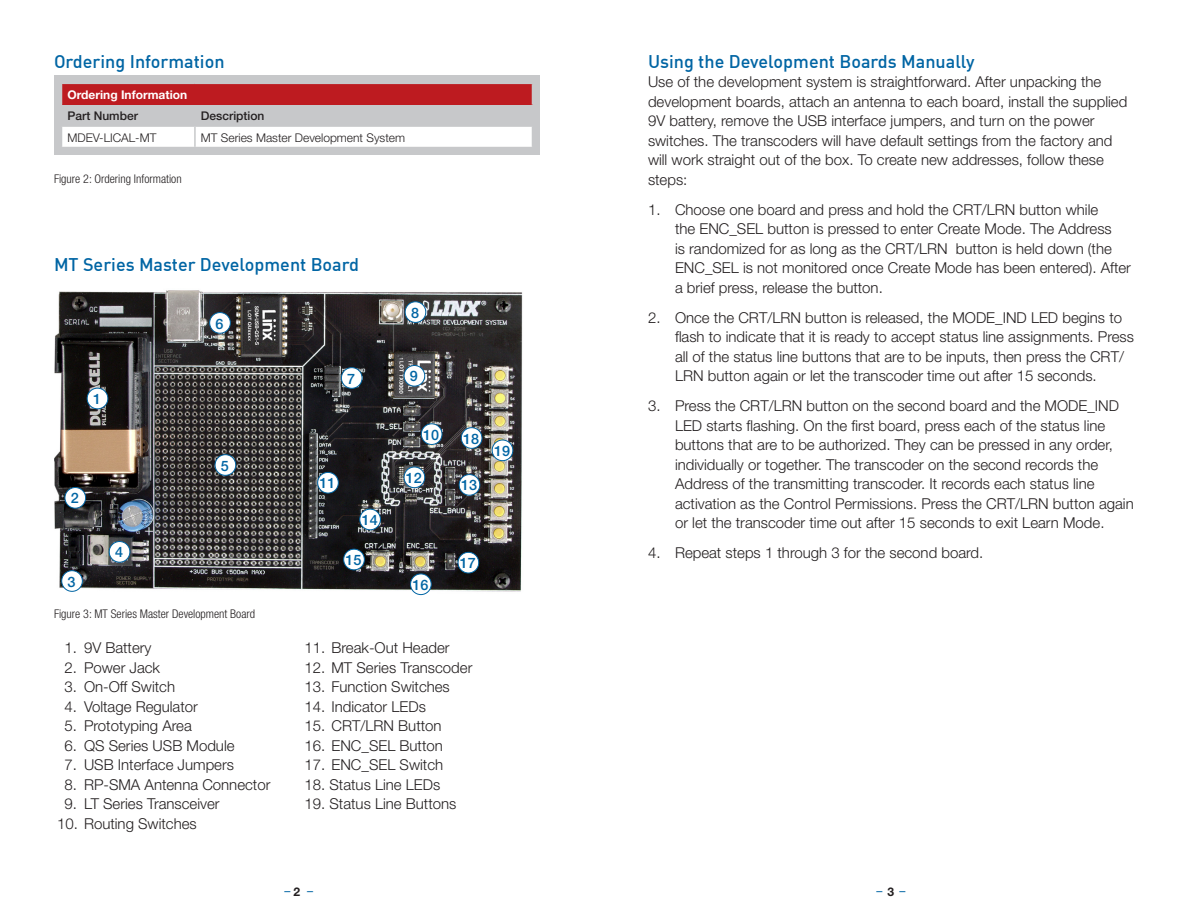
<style>
.page{position:relative;width:1188px;height:918px;background:#fff}
.page>*{position:absolute;margin:0;border:0;box-sizing:border-box;transform-origin:0 0}
.t1{font:500 18px "DIN Offc";color:#0065a4}
.t2{font:300 15px/19.5px "Helvetica Neue";color:#231f20}
.t3{font:500 14.4px "Helvetica Neue";color:#0065a4}
.t4{font:300 condensed 12px "Helvetica Neue";color:#231f20}
.t5{font:300 12px "Helvetica Neue";color:#231f20}
.t6{font:500 12px "Helvetica Neue";color:#231f20}
.t7{font:700 12px "Helvetica Neue";color:#fff}
.t8{font:12px "Helvetica Neue";color:#0065a4}
.s1{font-weight:700;color:#231f20}
</style>
<div class="page">
<img style="left:54px;top:290px;width:469px;height:305px">
<div style="left:54px;top:76px;width:486px;height:79px;background:#c7c8ca"></div>
<div style="left:62px;top:83px;width:471px;height:22px;background:#bd1b20"></div>
<hr style="left:61px;top:83px;width:134px;height:1px;background:#c7c8ca">
<hr style="left:195px;top:83px;width:338px;height:1px;background:#c7c8ca">
<svg style="left:532px;top:84px;width:1px;height:21px"></svg>
<div style="left:62px;top:127px;width:470px;height:20px;background:#fff"></div>
<div style="left:109px;top:542px;width:21px;height:20px;background:#fff;border-radius:50%"></div>
<div style="left:109px;top:541px;width:21px;height:21px;border:1px solid #0065a4;border-radius:50%"></div>
<div style="left:87px;top:388px;width:21px;height:21px;background:#fff;border-radius:50%"></div>
<div style="left:87px;top:388px;width:21px;height:21px;border:1px solid #0065a4;border-radius:50%"></div>
<div style="left:65px;top:488px;width:21px;height:20px;background:#fff;border-radius:50%"></div>
<div style="left:65px;top:487px;width:21px;height:21px;border:1px solid #0065a4;border-radius:50%"></div>
<div style="left:62px;top:571px;width:20px;height:20px;background:#fff;border-radius:50%"></div>
<div style="left:62px;top:571px;width:21px;height:21px;border:1px solid #0065a4;border-radius:50%"></div>
<div style="left:421px;top:424px;width:21px;height:20px;background:#fff;border-radius:50%"></div>
<div style="left:421px;top:424px;width:21px;height:21px;border:1px solid #0065a4;border-radius:50%"></div>
<div style="left:210px;top:313px;width:20px;height:20px;background:#fff;border-radius:50%"></div>
<div style="left:210px;top:312px;width:20px;height:21px;border:1px solid #0065a4;border-radius:50%"></div>
<div style="left:341px;top:368px;width:21px;height:20px;background:#fff;border-radius:50%"></div>
<div style="left:341px;top:367px;width:21px;height:21px;border:1px solid #0065a4;border-radius:50%"></div>
<div style="left:405px;top:302px;width:21px;height:20px;background:#fff;border-radius:50%"></div>
<div style="left:405px;top:302px;width:21px;height:21px;border:1px solid #0065a4;border-radius:50%"></div>
<div style="left:360px;top:509px;width:20px;height:21px;background:#fff;border-radius:50%"></div>
<div style="left:360px;top:509px;width:21px;height:21px;border:1px solid #0065a4;border-radius:50%"></div>
<div style="left:215px;top:455px;width:21px;height:20px;background:#fff;border-radius:50%"></div>
<div style="left:215px;top:455px;width:21px;height:20px;border:1px solid #0065a4;border-radius:50%"></div>
<div style="left:404px;top:365px;width:21px;height:21px;background:#fff;border-radius:50%"></div>
<div style="left:404px;top:365px;width:21px;height:21px;border:1px solid #0065a4;border-radius:50%"></div>
<div style="left:318px;top:472px;width:20px;height:21px;background:#fff;border-radius:50%"></div>
<div style="left:318px;top:472px;width:20px;height:21px;border:1px solid #0065a4;border-radius:50%"></div>
<div style="left:459px;top:475px;width:21px;height:20px;background:#fff;border-radius:50%"></div>
<div style="left:459px;top:474px;width:21px;height:21px;border:1px solid #0065a4;border-radius:50%"></div>
<div style="left:404px;top:467px;width:21px;height:21px;background:#fff;border-radius:50%"></div>
<div style="left:404px;top:467px;width:21px;height:21px;border:1px solid #0065a4;border-radius:50%"></div>
<div style="left:344px;top:549px;width:20px;height:21px;background:#fff;border-radius:50%"></div>
<div style="left:344px;top:549px;width:21px;height:21px;border:1px solid #0065a4;border-radius:50%"></div>
<div style="left:411px;top:574px;width:20px;height:21px;background:#fff;border-radius:50%"></div>
<div style="left:410px;top:574px;width:21px;height:21px;border:1px solid #0065a4;border-radius:50%"></div>
<div style="left:458px;top:552px;width:21px;height:21px;background:#fff;border-radius:50%"></div>
<div style="left:458px;top:552px;width:21px;height:21px;border:1px solid #0065a4;border-radius:50%"></div>
<div style="left:461px;top:428px;width:21px;height:20px;background:#fff;border-radius:50%"></div>
<div style="left:461px;top:428px;width:21px;height:20px;border:1px solid #0065a4;border-radius:50%"></div>
<div style="left:492px;top:440px;width:21px;height:21px;background:#fff;border-radius:50%"></div>
<div style="left:492px;top:440px;width:21px;height:21px;border:1px solid #0065a4;border-radius:50%"></div>
<p class="t1" style="left:54px;top:55px;width:172px">Ordering Information</p>
<p class="t7" style="left:68px;top:90px;width:121px">Ordering Information</p>
<p class="t6" style="left:68px;top:111px;width:72px">Part Number</p>
<p class="t6" style="left:201px;top:111px;width:65px">Description</p>
<p class="t5" style="left:68px;top:133px;width:90px">MDEV-LICAL-MT</p>
<p class="t5" style="left:201px;top:133px;width:206px">MT Series Master Development System</p>
<p class="t4" style="left:54px;top:174px;width:129px">Figure 2: Ordering Information</p>
<p class="t1" style="left:54px;top:258px;width:307px">MT Series Master Development Board</p>
<p class="t3" style="left:216px;top:318px;width:10px">6</p>
<p class="t3" style="left:411px;top:307px;width:10px">8</p>
<p class="t3" style="left:93px;top:394px;width:10px">1</p>
<p class="t3" style="left:71px;top:493px;width:10px">2</p>
<p class="t3" style="left:68px;top:576px;width:10px">3</p>
<p class="t3" style="left:115px;top:547px;width:10px">4</p>
<p class="t3" style="left:221px;top:460px;width:10px">5</p>
<p class="t4" style="left:54px;top:609px;width:203px">Figure 3: MT Series Master Development Board</p>
<p class="t2" style="left:64px;top:639px;width:89px">1. 9V Battery</p>
<p class="t2" style="left:64px;top:659px;width:97px">2. Power Jack</p>
<p class="t2" style="left:64px;top:678px;width:112px">3. On-Off Switch</p>
<p class="t2" style="left:64px;top:698px;width:135px">4. Voltage Regulator</p>
<p class="t2" style="left:64px;top:717px;width:129px">5. Prototyping Area</p>
<p class="t2" style="left:64px;top:737px;width:172px">6. QS Series USB Module</p>
<p class="t2" style="left:64px;top:756px;width:171px">7. USB Interface Jumpers</p>
<p class="t2" style="left:64px;top:776px;width:207px">8. RP-SMA Antenna Connector</p>
<p class="t2" style="left:64px;top:795px;width:157px">9. LT Series Transceiver</p>
<p class="t2" style="left:57px;top:815px;width:141px">10. Routing Switches</p>
<p class="t3" style="left:347px;top:373px;width:10px">7</p>
<p class="t3" style="left:410px;top:371px;width:10px">9</p>
<p class="t3" style="left:423px;top:429px;width:18px">10</p>
<p class="t3" style="left:463px;top:433px;width:18px">18</p>
<p class="t3" style="left:406px;top:472px;width:18px">12</p>
<p class="t3" style="left:320px;top:478px;width:18px">11</p>
<p class="t3" style="left:461px;top:480px;width:18px">13</p>
<p class="t3" style="left:362px;top:514px;width:18px">14</p>
<p class="t3" style="left:346px;top:555px;width:18px">15</p>
<p class="t3" style="left:412px;top:579px;width:18px">16</p>
<p class="t3" style="left:460px;top:558px;width:18px">17</p>
<p class="t3" style="left:494px;top:445px;width:18px">19</p>
<p class="t2" style="left:304px;top:639px;width:147px">11. Break-Out Header</p>
<p class="t2" style="left:304px;top:659px;width:169px">12. MT Series Transcoder</p>
<p class="t2" style="left:304px;top:678px;width:147px">13. Function Switches</p>
<p class="t2" style="left:304px;top:698px;width:123px">14. Indicator LEDs</p>
<p class="t2" style="left:304px;top:717px;width:139px">15. CRT/LRN Button</p>
<p class="t2" style="left:304px;top:737px;width:140px">16. ENC_SEL Button</p>
<p class="t2" style="left:304px;top:756px;width:140px">17. ENC_SEL Switch</p>
<p class="t2" style="left:304px;top:776px;width:137px">18. Status Line LEDs</p>
<p class="t2" style="left:304px;top:795px;width:153px">19. Status Line Buttons</p>
<p class="t1" style="left:648px;top:55px;width:328px">Using the Development Boards Manually</p>
<p class="t2" style="left:648px;top:74px;width:481px">Use of the development system is straightforward. After unpacking the development boards, attach an antenna to each board, install the supplied 9V battery, remove the USB interface jumpers, and turn on the power switches. The transcoders will have default settings from the factory and will work straight out of the box. To create new addresses, follow these steps:</p>
<p class="t2" style="left:675px;top:201px;width:458px;text-indent:-27px">1. Choose one board and press and hold the CRT/LRN button while<br>the ENC_SEL button is pressed to enter Create Mode. The Address<br>is randomized for as long as the CRT/LRN button is held down (the ENC_SEL is not monitored once Create Mode has been entered). After a brief press, release the button.</p>
<p class="t2" style="left:675px;top:309px;width:461px;text-indent:-27px">2. Once the CRT/LRN button is released, the MODE_IND LED begins to flash to indicate that it is ready to accept status line assignments. Press all of the status line buttons that are to be inputs, then press the CRT/ LRN button again or let the transcoder time out after 15 seconds.</p>
<p class="t2" style="left:675px;top:398px;width:460px;text-indent:-27px">3. Press the CRT/LRN button on the second board and the MODE_IND LED starts flashing. On the first board, press each of the status line buttons that are to be authorized. They can be pressed in any order, individually or together. The transcoder on the second records the Address of the transmitting transcoder. It records each status line activation as the Control Permissions. Press the CRT/LRN button again or let the transcoder time out after 15 seconds to exit Learn Mode.</p>
<p class="t2" style="left:648px;top:545px;width:337px">4. Repeat steps 1 through 3 for the second board.</p>
<p class="t8" style="left:284px;top:887px;width:30px">– <span class="s1">2</span> –</p>
<p class="t8" style="left:877px;top:887px;width:30px">– <span class="s1">3</span> –</p>
</div>
